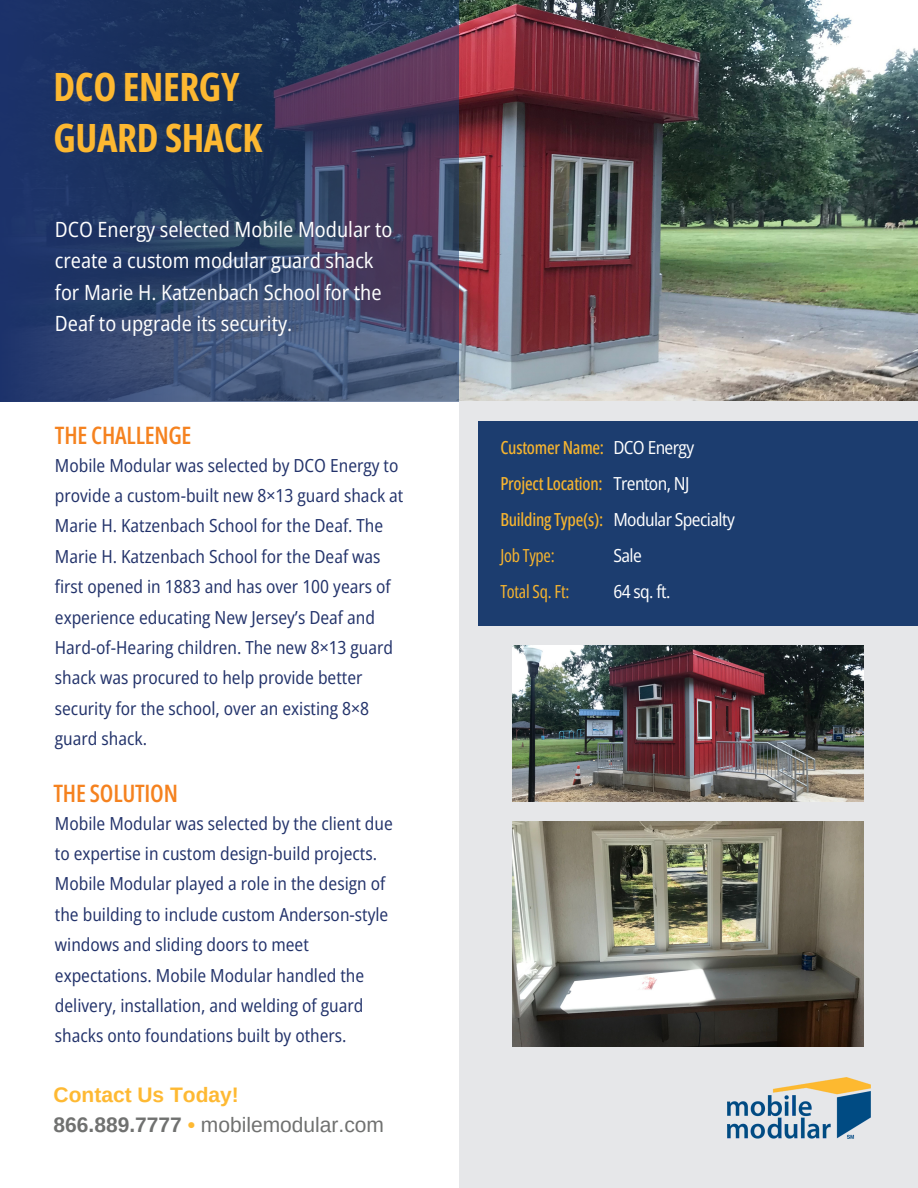
<style>
.page{position:relative;width:918px;height:1188px;background:#fff}
.page>*{position:absolute;margin:0;border:0;box-sizing:border-box;transform-origin:0 0}
.t1{font:700 39px "Open Sans Condensed";letter-spacing:-.01em;color:#fdb831}
.t2{font:600 24px "Open Sans Condensed";letter-spacing:-.01em;color:#f5821f}
.t3{font:semi-condensed 21px/31.5px "Open Sans";color:#fff}
.t4{font:21px "Arimo";color:#707170}
.t5{font:700 21px "Arimo";color:#feb933}
.t6{font:semi-condensed 18px/30.3px "Open Sans";color:#23336b}
.t7{font:semi-condensed 18px "Open Sans";letter-spacing:-.035em;color:#fff}
.t8{font:500 18px "Open Sans Condensed";letter-spacing:-.015em;color:#f6b42f}
.t9{font:18px "Open Sans Condensed";letter-spacing:-.015em;color:#f6b42f}
.s1{font-weight:700}
.s2{font-weight:700;color:#feb933}
</style>
<div class="page">
<div style="left:459px;top:401px;width:459px;height:787px;background:#e6e7e9"></div>
<div style="left:478px;top:421px;width:440px;height:205px;background:#1c3d6f"></div>
<img style="left:459px;top:0;width:459px;height:400px">
<svg style="left:0;top:0;width:459px;height:401px;background:#303e65"></svg>
<img style="left:513px;top:822px;width:351px;height:225px">
<img style="left:513px;top:646px;width:351px;height:155px">
<img style="left:728px;top:1078px;width:143px;height:61px">
<p class="t1" style="left:54px;top:60px;width:187px">DCO ENERGY</p>
<p class="t1" style="left:54px;top:110px;width:210px">GUARD SHACK</p>
<p class="t3" style="left:55px;top:213px;width:339px">DCO Energy selected Mobile Modular to create a custom modular guard shack for Marie H. Katzenbach School for the Deaf to upgrade its security.</p>
<p class="t2" style="left:55px;top:418px;width:138px">THE CHALLENGE</p>
<p class="t6" style="left:55px;top:450px;width:350px">Mobile Modular was selected by DCO Energy to provide a custom-built new 8×13 guard shack at Marie H. Katzenbach School for the Deaf. The Marie H. Katzenbach School for the Deaf was first opened in 1883 and has over 100 years of experience educating New Jersey’s Deaf and Hard-of-Hearing children. The new 8×13 guard shack was procured to help provide better security for the school, over an existing 8×8 guard shack.</p>
<p class="t2" style="left:54px;top:776px;width:126px">THE SOLUTION</p>
<p class="t6" style="left:55px;top:808px;width:339px">Mobile Modular was selected by the client due to expertise in custom design-build projects.<br>Mobile Modular played a role in the design of the building to include custom Anderson-style windows and sliding doors to meet expectations. Mobile Modular handled the delivery, installation, and welding of guard shacks onto foundations built by others.</p>
<p class="t5" style="left:54px;top:1083px;width:187px">Contact Us Today!</p>
<p class="t4" style="left:54px;top:1113px;width:332px"><span class="s1">866.889.7777</span> <span class="s2">•</span> mobilemodular.com</p>
<p class="t8" style="left:500px;top:435px;width:105px">Customer Name:</p>
<p class="t8" style="left:500px;top:471px;width:104px">Project Location:</p>
<p class="t8" style="left:500px;top:507px;width:105px">Building Type(s):</p>
<p class="t9" style="left:500px;top:543px;width:56px">Job Type:</p>
<p class="t9" style="left:500px;top:579px;width:70px">Total Sq. Ft:</p>
<p class="t7" style="left:613px;top:435px;width:82px">DCO Energy</p>
<p class="t7" style="left:613px;top:471px;width:78px">Trenton, NJ</p>
<p class="t7" style="left:613px;top:507px;width:123px">Modular Specialty</p>
<p class="t7" style="left:613px;top:543px;width:30px">Sale</p>
<p class="t7" style="left:613px;top:579px;width:59px">64 sq. ft.</p>
</div>
